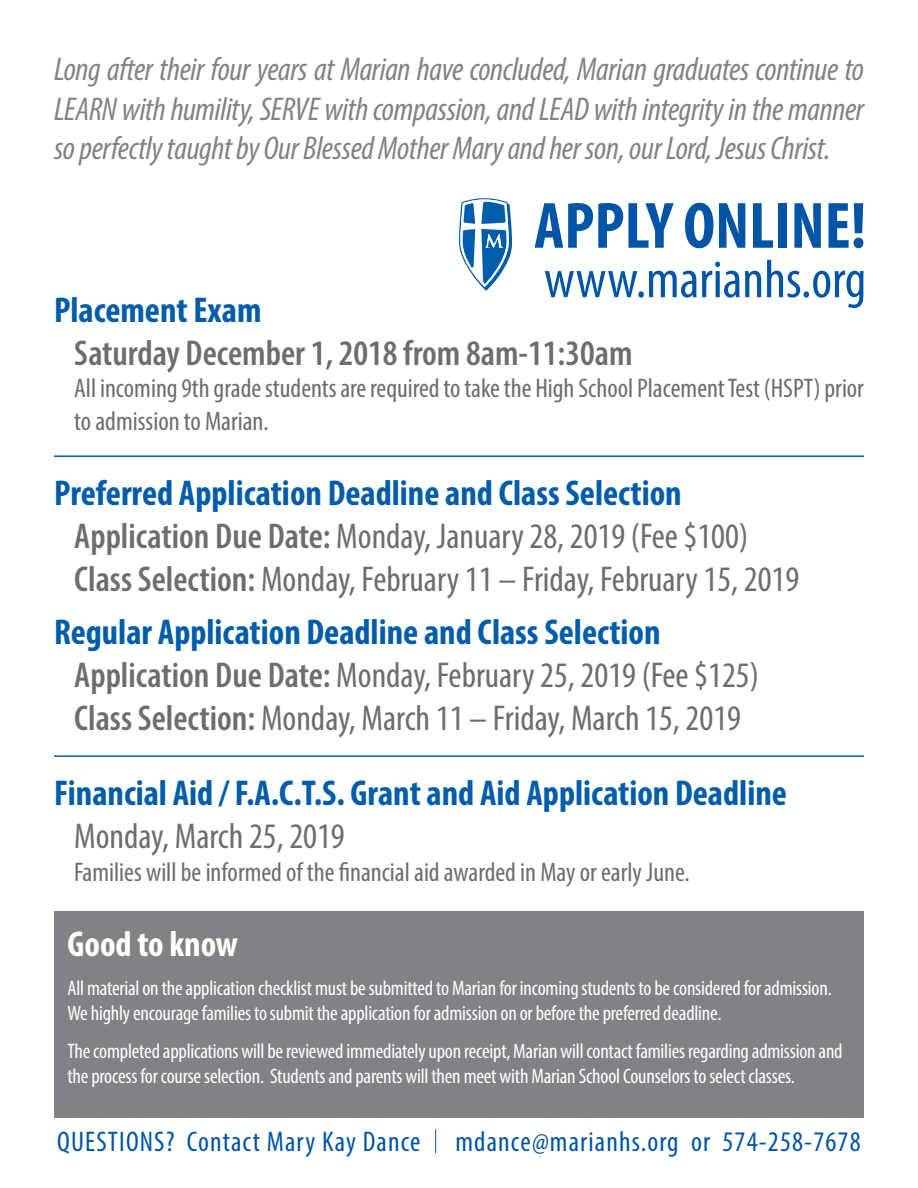
<style>
.page{position:relative;width:918px;height:1188px;background:#fff}
.page>*{position:absolute;margin:0;border:0;box-sizing:border-box;transform-origin:0 0}
.t1{font:700 condensed 66px "Myriad Pro";color:#0154a6}
.t2{font:condensed 54px "Myriad Pro";color:#0154a6}
.t3{font:condensed 36px "Myriad Pro";color:#6c6d70}
.t4{font:700 condensed 36px "Myriad Pro";color:#015dab}
.t5{font:600 condensed 36px "Myriad Pro";color:#6c6d70}
.t6{font:700 condensed 36px "Myriad Pro";color:#fff}
.t7{font:italic condensed 33px/39.6px "Myriad Pro";letter-spacing:-.01em;color:#808285;text-align:justify}
.t8{font:condensed 28.5px "Myriad Pro";letter-spacing:.04em;color:#0154a6}
.t9{font:condensed 27px/32.4px "Myriad Pro";color:#6c6d70}
.t10{font:condensed 21px/25.2px "Myriad Pro";letter-spacing:-.01em;color:#fff}
.s1{font-weight:600}
</style>
<div class="page">
<div style="left:54px;top:912px;width:810px;height:206px;background:#808285"></div>
<hr style="left:54px;top:455px;width:810px;height:2px;background:#015dab">
<hr style="left:54px;top:755px;width:810px;height:2px;background:#015dab">
<svg style="left:435px;top:1129px;width:1px;height:24px"></svg>
<svg style="left:459px;top:198px;width:53px;height:93px"></svg>
<p class="t7" style="left:54px;top:49px;width:812px">Long after their four years at Marian have concluded, Marian graduates continue to LEARN with humility, SERVE with compassion, and LEAD with integrity in the manner so perfectly taught by Our Blessed Mother Mary and her son, our Lord, Jesus Christ.</p>
<p class="t1" style="left:534px;top:184px;width:334px">APPLY ONLINE!</p>
<p class="t2" style="left:544px;top:247px;width:324px">www.marianhs.org</p>
<p class="t4" style="left:54px;top:287px;width:209px">Placement Exam</p>
<p class="t5" style="left:74px;top:331px;width:560px">Saturday December 1, 2018 from 8am-11:30am</p>
<p class="t9" style="left:74px;top:372px;width:791px">All incoming 9th grade students are required to take the High School Placement Test (HSPT) prior to admission to Marian.</p>
<p class="t4" style="left:54px;top:470px;width:629px">Preferred Application Deadline and Class Selection</p>
<p class="t3" style="left:74px;top:514px;width:675px"><span class="s1">Application Due Date:</span> Monday, January 28, 2019 (Fee $100)</p>
<p class="t3" style="left:74px;top:557px;width:727px"><span class="s1">Class Selection:</span> Monday, February 11 – Friday, February 15, 2019</p>
<p class="t4" style="left:54px;top:609px;width:608px">Regular Application Deadline and Class Selection</p>
<p class="t3" style="left:74px;top:653px;width:686px"><span class="s1">Application Due Date:</span> Monday, February 25, 2019 (Fee $125)</p>
<p class="t3" style="left:74px;top:696px;width:668px"><span class="s1">Class Selection:</span> Monday, March 11 – Friday, March 15, 2019</p>
<p class="t4" style="left:54px;top:771px;width:734px">Financial Aid / F.A.C.T.S. Grant and Aid Application Deadline</p>
<p class="t3" style="left:74px;top:815px;width:272px">Monday, March 25, 2019</p>
<p class="t9" style="left:74px;top:855px;width:617px">Families will be informed of the financial aid awarded in May or early June.</p>
<p class="t6" style="left:68px;top:922px;width:172px">Good to know</p>
<p class="t10" style="left:68px;top:975px;width:766px">All material on the application checklist must be submitted to Marian for incoming students to be considered for admission.<br>We highly encourage families to submit the application for admission on or before the preferred deadline.</p>
<p class="t10" style="left:68px;top:1038px;width:777px">The completed applications will be reviewed immediately upon receipt, Marian will contact families regarding admission and the process for course selection. Students and parents will then meet with Marian School Counselors to select classes.</p>
<p class="t8" style="left:57px;top:1124px;width:805px">QUESTIONS? Contact Mary Kay Dance mdance@marianhs.org or 574-258-7678</p>
</div>
